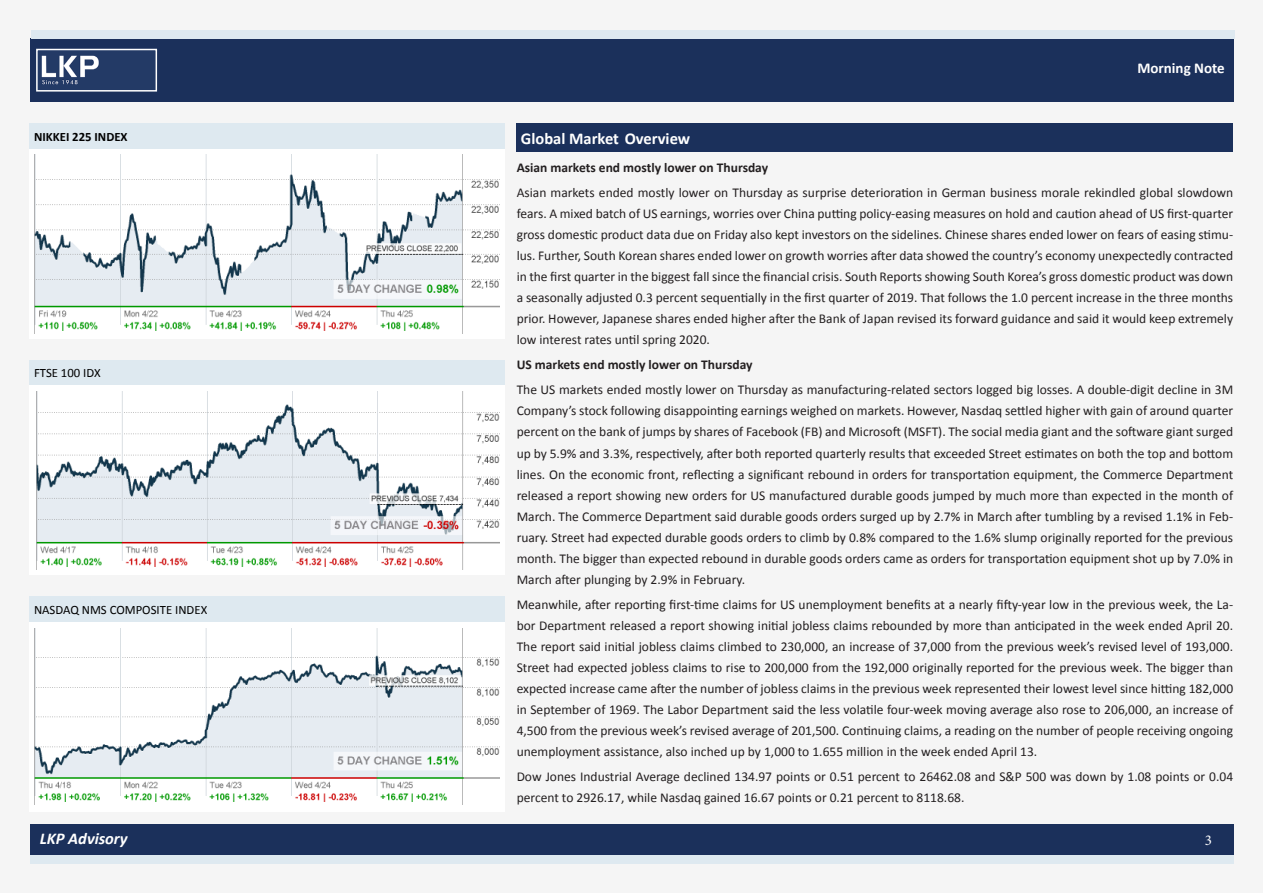
<style>
.page{position:relative;width:1263px;height:893px;background:#f5f5f5}
.page>*{position:absolute;margin:0;border:0;box-sizing:border-box;transform-origin:0 0}
.t1{font:700 16.5px "Calibri";color:#fff}
.t2{font:italic 700 16.5px "Calibri";color:#fff}
.t3{font:700 15px "Calibri";color:#fff}
.t4{font:15px "Minion Pro";color:#fff}
.morning_note_text{font:13.5px/21px "Calibri";color:#231f20;text-align:justify}
.morning_note_text-2{font:700 13.5px "Calibri";color:#231f20}
.Paragraph_1st_colum{font:12.75px "Calibri";color:#000}
.Paragraph_1st_colum-2{font:700 12.75px "Calibri";color:#000}
</style>
<div class="page">
<div style="left:30px;top:38px;width:1203px;height:64px;background:#1b305b"></div>
<div style="left:31px;top:30px;width:1203px;height:8px;background:#dee9f0"></div>
<div style="left:30px;top:855px;width:1203px;height:8px;background:#dee9f0"></div>
<div style="left:30px;top:825px;width:1203px;height:30px;background:#1b305b"></div>
<img style="left:39px;top:52px;width:115px;height:37px">
<div style="left:36px;top:49px;width:121px;height:43px;border:2px solid #fff"></div>
<div style="left:30px;top:123px;width:475px;height:26px;background:#dee9f0"></div>
<div style="left:30px;top:149px;width:475px;height:190px;background:#fff"></div>
<img style="left:34px;top:154px;width:466px;height:179px">
<div style="left:30px;top:360px;width:475px;height:25px;background:#dee9f0"></div>
<div style="left:30px;top:385px;width:475px;height:190px;background:#fff"></div>
<div style="left:30px;top:596px;width:475px;height:26px;background:#dee9f0"></div>
<div style="left:30px;top:622px;width:475px;height:190px;background:#fff"></div>
<div style="left:517px;top:123px;width:716px;height:29px;background:#1b305b"></div>
<img style="left:36px;top:391px;width:464px;height:179px">
<img style="left:34px;top:628px;width:466px;height:177px">
<p class="Paragraph_1st_colum-2" style="left:34px;top:128px;width:95px">NIKKEI 225 INDEX</p>
<p class="Paragraph_1st_colum" style="left:34px;top:365px;width:68px">FTSE 100 IDX</p>
<p class="Paragraph_1st_colum" style="left:34px;top:602px;width:175px">NASDAQ NMS COMPOSITE INDEX</p>
<p class="t3" style="left:1137px;top:58px;width:89px">Morning Note</p>
<p class="t1" style="left:521px;top:128px;width:171px">Global Market Overview</p>
<p class="morning_note_text-2" style="left:517px;top:159px;width:253px">Asian markets end mostly lower on Thursday</p>
<p class="morning_note_text" style="left:517px;top:182px;width:718px">Asian markets ended mostly lower on Thursday as surprise deterioration in German business morale rekindled global slowdown fears. A mixed batch of US earnings, worries over China putting policy-easing measures on hold and caution ahead of US first-quarter gross domestic product data due on Friday also kept investors on the sidelines. Chinese shares ended lower on fears of easing stimu&shy;lus. Further, South Korean shares ended lower on growth worries after data showed the country’s economy unexpectedly contracted in the first quarter in the biggest fall since the financial crisis. South Reports showing South Korea’s gross domestic product was down a seasonally adjusted 0.3 percent sequentially in the first quarter of 2019. That follows the 1.0 percent increase in the three months prior. However, Japanese shares ended higher after the Bank of Japan revised its forward guidance and said it would keep extremely low interest rates until spring 2020.</p>
<p class="morning_note_text-2" style="left:517px;top:356px;width:237px">US markets end mostly lower on Thursday</p>
<p class="morning_note_text" style="left:517px;top:380px;width:718px">The US markets ended mostly lower on Thursday as manufacturing-related sectors logged big losses. A double-digit decline in 3M Company’s stock following disappointing earnings weighed on markets. However, Nasdaq settled higher with gain of around quarter percent on the bank of jumps by shares of Facebook (FB) and Microsoft (MSFT). The social media giant and the software giant surged up by 5.9% and 3.3%, respectively, after both reported quarterly results that exceeded Street estimates on both the top and bottom lines. On the economic front, reflecting a significant rebound in orders for transportation equipment, the Commerce Department released a report showing new orders for US manufactured durable goods jumped by much more than expected in the month of March. The Commerce Department said durable goods orders surged up by 2.7% in March after tumbling by a revised 1.1% in Feb&shy;ruary. Street had expected durable goods orders to climb by 0.8% compared to the 1.6% slump originally reported for the previous month. The bigger than expected rebound in durable goods orders came as orders for transportation equipment shot up by 7.0% in March after plunging by 2.9% in February.</p>
<p class="morning_note_text" style="left:517px;top:594px;width:718px">Meanwhile, after reporting first-time claims for US unemployment benefits at a nearly fifty-year low in the previous week, the La&shy;bor Department released a report showing initial jobless claims rebounded by more than anticipated in the week ended April 20.<br>The report said initial jobless claims climbed to 230,000, an increase of 37,000 from the previous week’s revised level of 193,000.<br>Street had expected jobless claims to rise to 200,000 from the 192,000 originally reported for the previous week. The bigger than expected increase came after the number of jobless claims in the previous week represented their lowest level since hitting 182,000 in September of 1969. The Labor Department said the less volatile four-week moving average also rose to 206,000, an increase of 4,500 from the previous week’s revised average of 201,500. Continuing claims, a reading on the number of people receiving ongoing unemployment assistance, also inched up by 1,000 to 1.655 million in the week ended April 13.</p>
<p class="morning_note_text" style="left:517px;top:766px;width:718px">Dow Jones Industrial Average declined 134.97 points or 0.51 percent to 26462.08 and S&amp;P 500 was down by 1.08 points or 0.04 percent to 2926.17, while Nasdaq gained 16.67 points or 0.21 percent to 8118.68.</p>
<p class="t2" style="left:40px;top:828px;width:89px">LKP Advisory</p>
<p class="t4" style="left:1205px;top:830px;width:9px">3</p>
</div>
